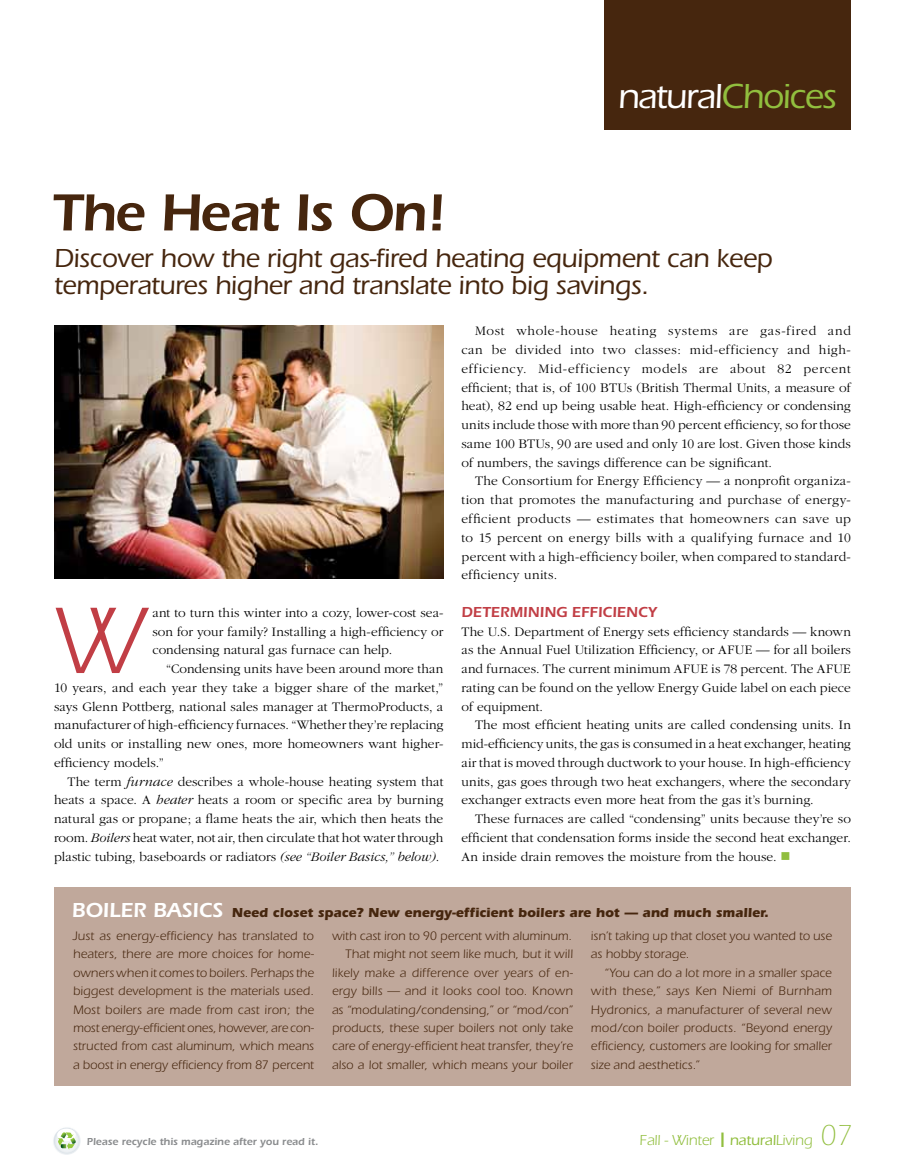
<style>
.page{position:relative;width:905px;height:1175px;background:#fff}
.page>*{position:absolute;margin:0;border:0;box-sizing:border-box;transform-origin:0 0}
.t1{font:97.8px "Itc Eras";color:#c13e45}
.t2{font:600 54px "Itc Eras";color:#46260e}
.t3{font:500 36px "Itc Eras";letter-spacing:-.04em;color:#fff}
.t4{font:500 27px/27px "Itc Eras";letter-spacing:-.015em;color:#46260e}
.t5{font:600 15px "Itc Eras";letter-spacing:.01em;color:#c13e45}
.t6{font:500 15px "Itc Eras";letter-spacing:-.01em;color:#91be3e}
.t7{font:15px "Itc Eras";letter-spacing:-.01em;color:#91be3e}
.t8{font:300 13.5px/18.8px "Garamond";letter-spacing:.005em;color:#000;text-align:justify}
.t9{font:700 13.5px "Itc Eras";color:#46260e}
.t10{font:12.75px/18.3px "Itc Eras";letter-spacing:.01em;color:#46260e;text-align:justify}
.t11{font:600 10.5px "Itc Eras";color:#8a8c8e}
.s1{color:#91be3e}
.s2{font-style:italic}
.s3{font-weight:600;font-size:21px;color:#fff}
.s4{font-weight:400}
.s5{font-weight:300;font-size:30px}
</style>
<div class="page">
<svg style="left:52px;top:1126px;width:29px;height:28px"></svg>
<div style="left:54px;top:1127px;width:25px;height:26px;background:#ecf0f3;border-radius:13px"></div>
<svg style="left:57px;top:1128px;width:19px;height:13px"></svg>
<svg style="left:58px;top:1132px;width:18px;height:17px"></svg>
<img style="left:54px;top:326px;width:389px;height:252px">
<div style="left:54px;top:887px;width:796px;height:198px;background:#c0a89b"></div>
<div style="left:604px;top:0;width:246px;height:129px;background:#46260e"></div>
<h3 class="t3" style="left:618px;top:76px;width:220px">natural<span class="s1">Choices</span></h3>
<h2 class="t2" style="left:52px;top:181px;width:394px">The Heat Is On!</h2>
<h3 class="t4" style="left:54px;top:245px;width:720px">Discover how the right gas-fired heating equipment can keep temperatures higher and translate into big savings.</h3>
<h1 class="t1" style="left:54px;top:587px;width:92px">W</h1>
<p class="t8" style="left:152px;top:603px;width:292px">ant to turn this winter into a cozy, lower-cost sea&shy;son for your family? Installing a high-efficiency or condensing natural gas furnace can help.</p>
<p class="t8" style="left:54px;top:659px;width:391px;text-indent:112px">“Condensing units have been around more than 10 years, and each year they take a bigger share of the market,” says Glenn Pottberg, national sales manager at ThermoProducts, a manufacturer of high-efficiency furnaces. “Whether they’re replacing old units or installing new ones, more homeowners want higher&shy;efficiency models.”</p>
<p class="t8" style="left:54px;top:772px;width:391px;text-indent:14px">The term <span class="s2">furnace</span> describes a whole-house heating system that heats a space. A <span class="s2">heater</span> heats a room or specific area by burning natural gas or propane; a flame heats the air, which then heats the room. <span class="s2">Boilers</span> heat water, not air, then circulate that hot water through plastic tubing, baseboards or radiators <span class="s2">(see “Boiler Basics,” below)</span>.</p>
<p class="t8" style="left:461px;top:322px;width:391px;text-indent:14px">Most whole-house heating systems are gas-fired and can be divided into two classes: mid-efficiency and high&shy;efficiency. Mid-efficiency models are about 82 percent efficient; that is, of 100 BTUs (British Thermal Units, a measure of heat), 82 end up being usable heat. High-efficiency or condensing units include those with more than 90 percent efficiency, so for those same 100 BTUs, 90 are used and only 10 are lost. Given those kinds of numbers, the savings difference can be significant.</p>
<p class="t8" style="left:461px;top:472px;width:391px;text-indent:14px">The Consortium for Energy Efficiency — a nonprofit organiza&shy;tion that promotes the manufacturing and purchase of energy&shy;efficient products — estimates that homeowners can save up to 15 percent on energy bills with a qualifying furnace and 10 percent with a high-efficiency boiler, when compared to standard&shy;efficiency units.</p>
<p class="t5" style="left:461px;top:603px;width:167px">Determining Efficienc</p>
<p class="t5" style="left:648px;top:603px;width:10px">y</p>
<p class="t8" style="left:461px;top:622px;width:391px">The U.S. Department of Energy sets efficiency standards — known as the Annual Fuel Utilization Efficiency, or AFUE — for all boilers and furnaces. The current minimum AFUE is 78 percent. The AFUE rating can be found on the yellow Energy Guide label on each piece of equipment.</p>
<p class="t8" style="left:461px;top:716px;width:391px;text-indent:14px">The most efficient heating units are called condensing units. In mid-efficiency units, the gas is consumed in a heat exchanger, heating air that is moved through ductwork to your house. In high-efficiency units, gas goes through two heat exchangers, where the secondary exchanger extracts even more heat from the gas it’s burning.</p>
<p class="t8" style="left:461px;top:809px;width:391px;text-indent:14px">These furnaces are called “condensing” units because they’re so efficient that condensation forms inside the second heat exchanger.<br>An inside drain removes the moisture from the house. <span class="s1">■</span></p>
<p class="t9" style="left:72px;top:904px;width:698px"><span class="s3">Boiler Basics</span> Need closet space? New energy-efficient boilers are hot — and much smaller.</p>
<p class="t10" style="left:73px;top:926px;width:243px">Just as energy-efficiency has translated to heaters, there are more choices for home&shy;owners when it comes to boilers. Perhaps the biggest development is the materials used.<br>Most boilers are made from cast iron; the most energy-efficient ones, however, are con&shy;structed from cast aluminum, which means a boost in energy efficiency from 87 percent</p>
<p class="t10" style="left:332px;top:926px;width:243px;text-align:right">with cast iron to 90 percent with aluminum.<br>That might not seem like much, but it will likely make a difference over years of en&shy;ergy bills — and it looks cool too. Known as “modulating/condensing,” or “mod/con” products, these super boilers not only take care of energy-efficient heat transfer, they’re also a lot smaller, which means your boiler</p>
<p class="t10" style="left:591px;top:926px;width:242px">isn’t taking up that closet you wanted to use as hobby storage.</p>
<p class="t10" style="left:591px;top:963px;width:242px;text-indent:14px">“You can do a lot more in a smaller space with these,” says Ken Niemi of Burnham Hydronics, a manufacturer of several new mod/con boiler products. “Beyond energy efficiency, customers are looking for smaller size and aesthetics.”</p>
<p class="t11" style="left:87px;top:1135px;width:233px">Please recycle this magazine after you read it.</p>
<p class="t6" style="left:721px;top:1131px;width:132px">❙ natural<span class="s4">Living</span> <span class="s5">07</span></p>
<p class="t7" style="left:639px;top:1131px;width:76px">Fall - Winter</p>
</div>
